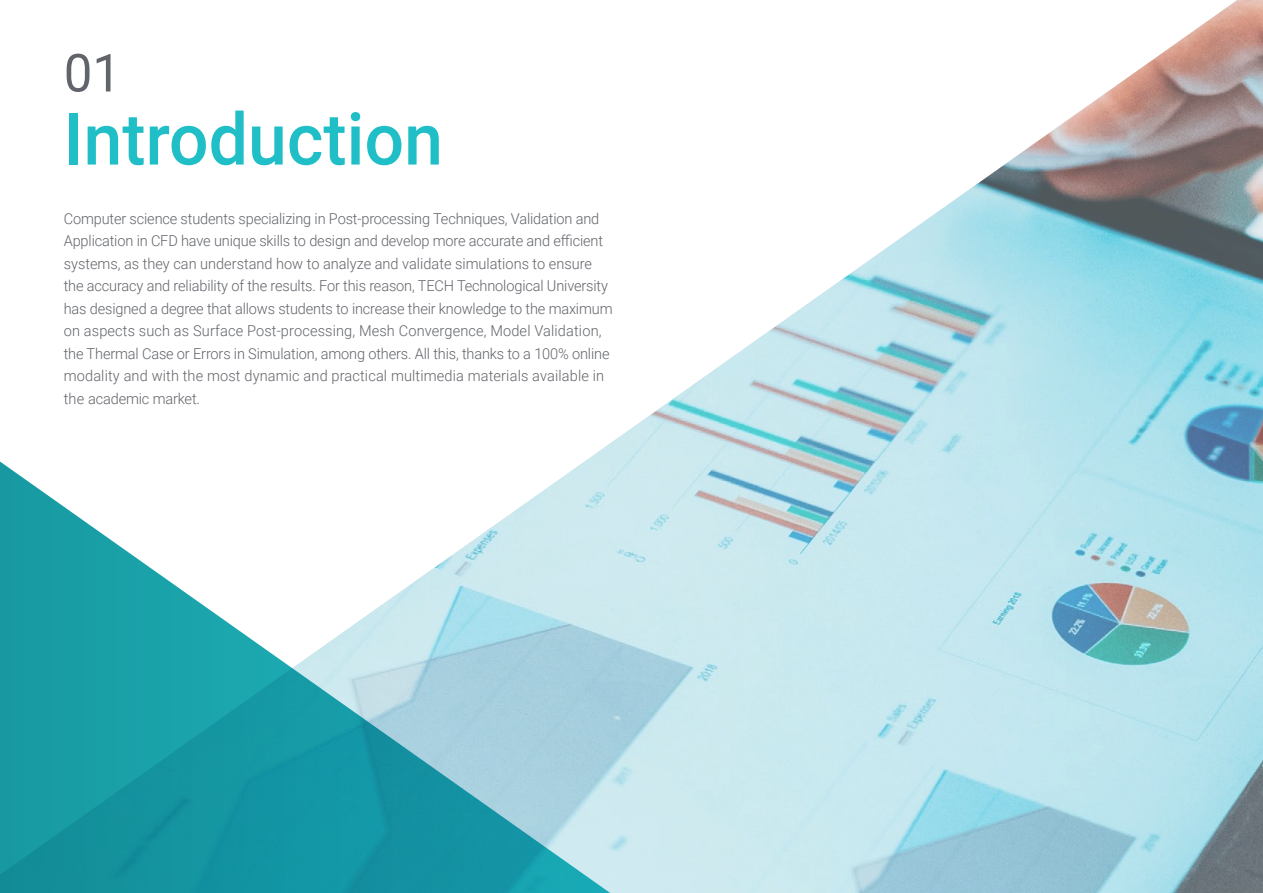
<style>
.page{position:relative;width:1263px;height:893px;background:#fff}
.page>*{position:absolute;margin:0;border:0;box-sizing:border-box;transform-origin:0 0}
.t1{font:500 72px "Roboto";color:#20bec6}
.t2{font:52.5px "Roboto";color:#61646a}
.t3{font:300 15px/22.5px "Roboto";letter-spacing:-.01em;color:#61646a}
</style>
<div class="page">
<img style="left:607px;top:0;width:656px;height:893px">
<svg style="left:0;top:446px;width:640px;height:447px"></svg>
<h2 class="t2" style="left:64px;top:36px;width:59px">01</h2>
<h1 class="t1" style="left:64px;top:89px;width:381px">Introduction</h1>
<p class="t3" style="left:64px;top:207px;width:550px">Computer science students specializing in Post-processing Techniques, Validation and Application in CFD have unique skills to design and develop more accurate and efficient systems, as they can understand how to analyze and validate simulations to ensure the accuracy and reliability of the results. For this reason, TECH Technological University has designed a degree that allows students to increase their knowledge to the maximum on aspects such as Surface Post-processing, Mesh Convergence, Model Validation, the Thermal Case or Errors in Simulation, among others. All this, thanks to a 100% online modality and with the most dynamic and practical multimedia materials available in the academic market.</p>
</div>
